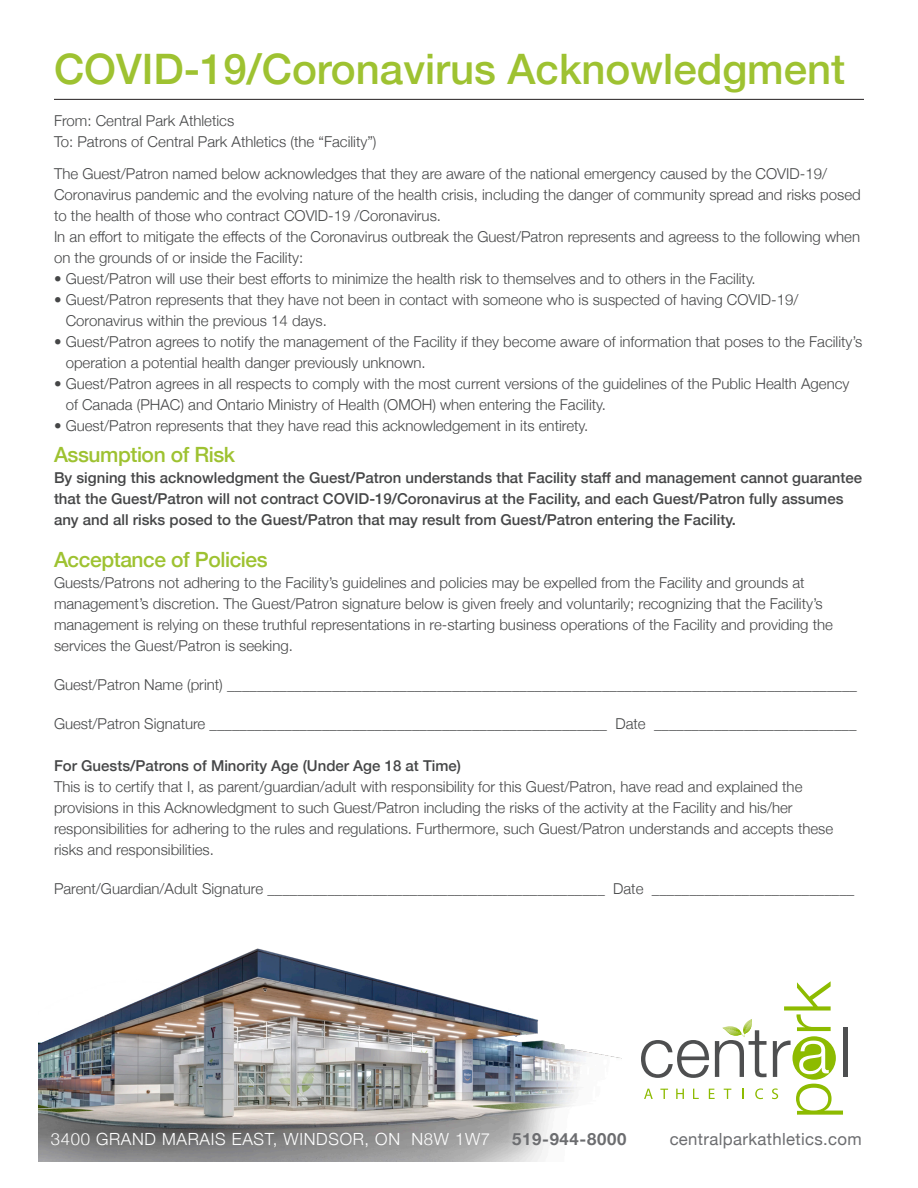
<style>
.page{position:relative;width:918px;height:1188px;background:#fff}
.page>*{position:absolute;margin:0;border:0;box-sizing:border-box;transform-origin:0 0}
.t1{font:500 42px "Helvetica Neue";color:#9ec231}
.t2{font:500 21px "Helvetica Neue";letter-spacing:-.02em;color:#9ec231}
.t3{font:300 16.8px "Helvetica Neue";letter-spacing:.04em;color:#fff}
.t4{font:16.8px "Helvetica Neue";letter-spacing:.02em;color:#6c6d70}
.t5{font:700 16.8px "Helvetica Neue";letter-spacing:.04em;color:#6c6d70}
.t6{font:300 15px/21px "Helvetica Neue";color:#454647}
.t7{font:500 15px/21px "Helvetica Neue";color:#454647}
</style>
<div class="page">
<img style="left:38px;top:948px;width:582px;height:214px">
<svg style="left:644px;top:1089px;width:9px;height:10px"></svg>
<svg style="left:660px;top:1089px;width:8px;height:10px"></svg>
<svg style="left:676px;top:1089px;width:8px;height:10px"></svg>
<svg style="left:693px;top:1089px;width:6px;height:10px"></svg>
<svg style="left:709px;top:1089px;width:6px;height:10px"></svg>
<svg style="left:724px;top:1089px;width:7px;height:10px"></svg>
<svg style="left:755px;top:1088px;width:8px;height:11px"></svg>
<svg style="left:772px;top:1088px;width:6px;height:11px"></svg>
<svg style="left:641px;top:1040px;width:68px;height:38px"></svg>
<svg style="left:773px;top:1040px;width:18px;height:37px"></svg>
<hr style="left:843px;top:1027px;width:4px;height:50px;background:#4e4f50">
<svg style="left:796px;top:1084px;width:47px;height:31px"></svg>
<svg style="left:784px;top:981px;width:47px;height:50px"></svg>
<svg style="left:792px;top:1036px;width:44px;height:44px"></svg>
<svg style="left:799px;top:1041px;width:30px;height:33px"></svg>
<svg style="left:715px;top:1019px;width:52px;height:58px"></svg>
<hr style="left:54px;top:99px;width:810px;height:1px;background:#231f20">
<p class="t1" style="left:54px;top:36px;width:793px">COVID-19/Coronavirus Acknowledgment</p>
<p class="t6" style="left:54px;top:110px;width:182px">From: Central Park Athletics</p>
<p class="t6" style="left:54px;top:131px;width:324px">To: Patrons of Central Park Athletics (the “Facility”)</p>
<p class="t6" style="left:54px;top:162px;width:808px">The Guest/Patron named below acknowledges that they are aware of the national emergency caused by the COVID-19/<br>Coronavirus pandemic and the evolving nature of the health crisis, including the danger of community spread and risks posed to the health of those who contract COVID-19 /Coronavirus.</p>
<p class="t6" style="left:54px;top:225px;width:808px">In an effort to mitigate the effects of the Coronavirus outbreak the Guest/Patron represents and agreess to the following when on the grounds of or inside the Facility:</p>
<p class="t6" style="left:54px;top:267px;width:703px">• Guest/Patron will use their best efforts to minimize the health risk to themselves and to others in the Facility.</p>
<p class="t6" style="left:66px;top:288px;width:734px;text-indent:-12px">• Guest/Patron represents that they have not been in contact with someone who is suspected of having COVID-19/<br>Coronavirus within the previous 14 days.</p>
<p class="t6" style="left:66px;top:330px;width:798px;text-indent:-12px">• Guest/Patron agrees to notify the management of the Facility if they become aware of information that poses to the Facility’s operation a potential health danger previously unknown.</p>
<p class="t6" style="left:66px;top:372px;width:785px;text-indent:-12px">• Guest/Patron agrees in all respects to comply with the most current versions of the guidelines of the Public Health Agency of Canada (PHAC) and Ontario Ministry of Health (OMOH) when entering the Facility.</p>
<p class="t6" style="left:54px;top:414px;width:536px">• Guest/Patron represents that they have read this acknowledgement in its entirety.</p>
<p class="t2" style="left:54px;top:438px;width:183px">Assumption of Risk</p>
<p class="t7" style="left:54px;top:466px;width:810px">By signing this acknowledgment the Guest/Patron understands that Facility staff and management cannot guarantee that the Guest/Patron will not contract COVID-19/Coronavirus at the Facility, and each Guest/Patron fully assumes any and all risks posed to the Guest/Patron that may result from Guest/Patron entering the Facility.</p>
<p class="t2" style="left:54px;top:543px;width:215px">Acceptance of Policies</p>
<p class="t6" style="left:54px;top:572px;width:781px">Guests/Patrons not adhering to the Facility’s guidelines and policies may be expelled from the Facility and grounds at management’s discretion. The Guest/Patron signature below is given freely and voluntarily; recognizing that the Facility’s management is relying on these truthful representations in re-starting business operations of the Facility and providing the services the Guest/Patron is seeking.</p>
<p class="t6" style="left:54px;top:674px;width:805px">Guest/Patron Name (print) ____________________________________________________________________________________</p>
<p class="t6" style="left:54px;top:713px;width:804px">Guest/Patron Signature _____________________________________________________ Date ___________________________</p>
<p class="t7" style="left:54px;top:754px;width:409px">For Guests/Patrons of Minority Age (Under Age 18 at Time)</p>
<p class="t6" style="left:54px;top:776px;width:781px">This is to certify that I, as parent/guardian/adult with responsibility for this Guest/Patron, have read and explained the provisions in this Acknowledgment to such Guest/Patron including the risks of the activity at the Facility and his/her responsibilities for adhering to the rules and regulations. Furthermore, such Guest/Patron understands and accepts these risks and responsibilities.</p>
<p class="t6" style="left:54px;top:878px;width:802px">Parent/Guardian/Adult Signature _____________________________________________ Date ___________________________</p>
<p class="t3" style="left:51px;top:1126px;width:441px">3400 GRAND MARAIS EAST, WINDSOR, ON N8W 1W7</p>
<p class="t5" style="left:512px;top:1126px;width:116px">519-944-8000</p>
<p class="t4" style="left:670px;top:1127px;width:194px">centralparkathletics.com</p>
</div>
